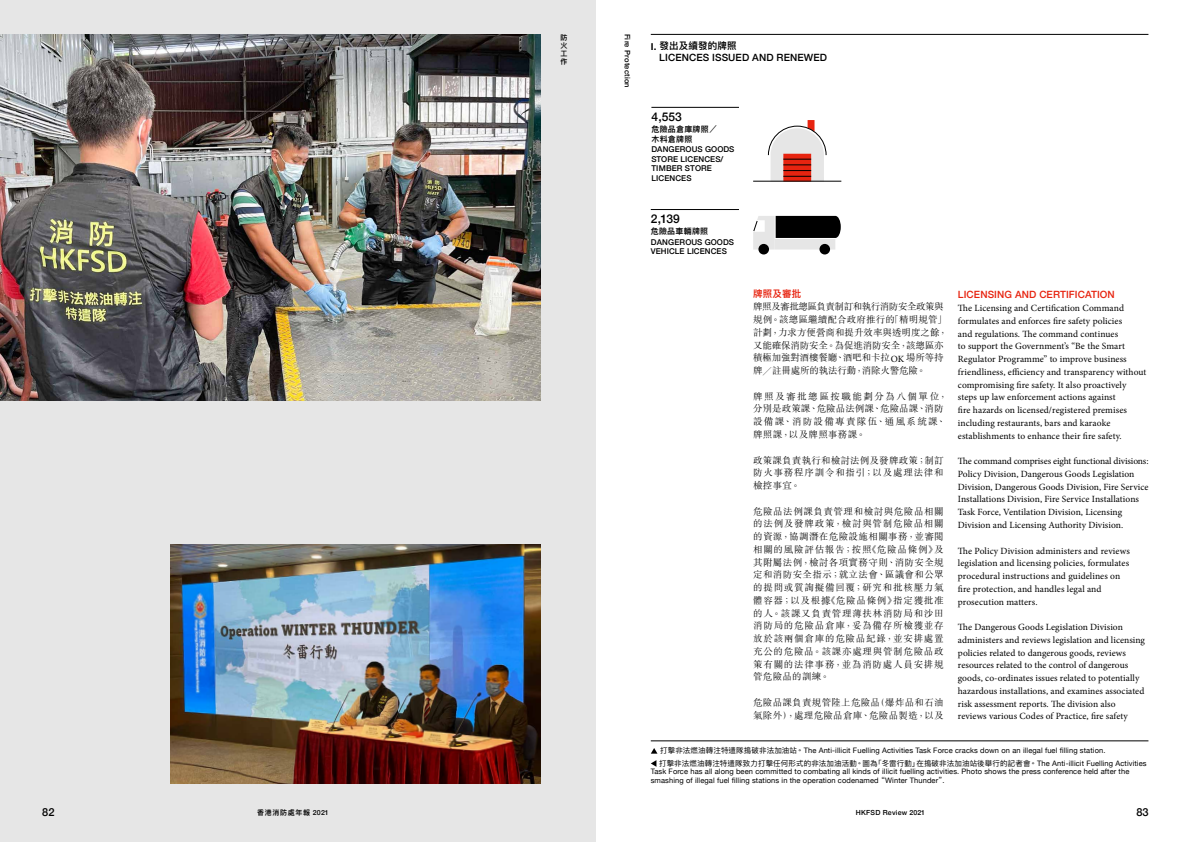
<style>
.page{position:relative;width:1191px;height:842px;background:#fff}
.page>*{position:absolute;margin:0;border:0;box-sizing:border-box;transform-origin:0 0}
.t1{font:500 12px "Helvetica Neue";letter-spacing:.01em;color:#000}
.t2{font:500 11px "Helvetica Neue";color:#000}
.t3{font:500 10px "Helvetica Neue";letter-spacing:.01em;color:#e72410}
.t4{font:500 10px "Helvetica Neue";letter-spacing:.01em;color:#000}
.t5{font:9.5px/12.8px "Minion Pro";letter-spacing:.005em;color:#000}
.t6{font:300 9.5px/12.8px "M Sung HK";letter-spacing:.02em;color:#000;text-align:justify}
.t7{font:300 9.5px/12.8px "M Sung HK";letter-spacing:-.02em;color:#000}
.t8{font:300 9.5px/12.8px "M Sung HK";letter-spacing:.135em;color:#000}
.t9{font:600 9.5px "Ping Fang HK";letter-spacing:.02em;color:#000}
.t10{font:600 9.5px "Ping Fang HK";letter-spacing:.02em;color:#e72410}
.t11{font:500 8px/9.5px "Helvetica Neue";letter-spacing:.01em;color:#000}
.t12{font:600 8px/10px "Ping Fang HK";letter-spacing:.03em;color:#000}
.t13{font:7.5px/8.5px "Helvetica Neue";letter-spacing:.015em;color:#000}
.t14{font:7.5px "Ping Fang HK";letter-spacing:.015em;color:#000}
.t15{font:500 7.5px "Helvetica Neue";letter-spacing:.025em;color:#000}
.t16{font:600 7px/7.9px "Ping Fang HK";letter-spacing:.1em;color:#000;text-align:justify}
.t17{font:500 7px "Helvetica Neue";letter-spacing:.025em;color:#000}
.s1{font-family:"Helvetica Neue";font-weight:700}
.s2{font-family:"Hiragino Sans CNS W3";font-weight:400}
.s3{font-family:"Minion Pro";font-weight:400}
.s4{font-family:"Adobe Song Std"}
.s5{font-family:"Ping Fang HK"}
.s6{font-family:"Helvetica Neue"}
.s7{font-family:"Helvetica Neue";font-weight:500}
</style>
<div class="page">
<div style="left:0;top:0;width:595px;height:842px;background:#e6e6e6"></div>
<img style="left:170px;top:544px;width:370px;height:239px">
<img style="left:0;top:34px;width:540px;height:366px">
<div style="left:819px;top:244px;width:11px;height:10px;background:#000;border-radius:50%"></div>
<div style="left:758px;top:244px;width:11px;height:10px;background:#000;border-radius:50%"></div>
<svg style="left:753px;top:216px;width:87px;height:33px;background:#717171"></svg>
<svg style="left:767px;top:120px;width:60px;height:61px"></svg>
<hr style="left:753px;top:181px;width:88px;height:1px;background:#000">
<hr style="left:651px;top:34px;width:497px;height:1px;background:#000">
<hr style="left:651px;top:107px;width:88px;height:1px;background:#000">
<hr style="left:651px;top:209px;width:88px;height:1px;background:#000">
<svg style="left:651px;top:760px;width:5px;height:7px"></svg>
<svg style="left:651px;top:748px;width:6px;height:6px"></svg>
<hr style="left:651px;top:740px;width:497px;height:1px;background:#000">
<p class="t16" style="left:560px;top:33px;width:8px">防火工作</p>
<p class="t15" style="left:633px;top:34px;width:55px;rotate:90deg">Fire Protection</p>
<p class="t9" style="left:651px;top:40px;width:87px"><span class="s1">I.</span> 發出及續發的牌照</p>
<p class="t4" style="left:659px;top:50px;width:169px">LICENCES ISSUED AND RENEWED</p>
<p class="t1" style="left:651px;top:107px;width:32px">4,553</p>
<p class="t12" style="left:651px;top:124px;width:67px">危險品倉庫牌照<span class="s2">／</span>木料倉牌照</p>
<p class="t11" style="left:651px;top:144px;width:85px">DANGEROUS GOODS<br>STORE LICENCES/<br>TIMBER STORE<br>LICENCES</p>
<p class="t1" style="left:651px;top:209px;width:31px">2,139</p>
<p class="t12" style="left:651px;top:226px;width:59px">危險品車輛牌照</p>
<p class="t11" style="left:651px;top:236px;width:85px">DANGEROUS GOODS<br>VEHICLE LICENCES</p>
<p class="t10" style="left:753px;top:288px;width:50px">牌照及審批</p>
<p class="t7" style="left:753px;top:300px;width:196px">牌照及審批總區負責制訂和執行消防安全政策與規例。該總區繼續配合政府推行的「精明規管」計劃，力求方便營商和提升效率與透明度之餘，又能確保消防安全。為促進消防安全，該總區亦積極加強對酒樓餐廳、酒吧和卡拉<span class="s3">OK</span> 場所等持牌<span class="s4">／</span>註冊處所的執法行動，消除火警危險。</p>
<p class="t8" style="left:753px;top:389px;width:196px">牌照及審批總區按職能劃分為八個單位，分別是政策課、危險品法例課、危險品課、消防設備課、消防設備專責隊伍、通風系統課、牌照課，以及牌照事務課。</p>
<p class="t6" style="left:753px;top:453px;width:192px">政策課負責執行和檢討法例及發牌政策；制訂防火事務程序訓令和指引；以及處理法律和檢控事宜。</p>
<p class="t6" style="left:753px;top:504px;width:192px">危險品法例課負責管理和檢討與危險品相關的法例及發牌政策，檢討與管制危險品相關的資源，協調潛在危險設施相關事務，並審閱相關的風險評估報告；按照《危險品條例》及其附屬法例，檢討各項實務守則、消防安全規定和消防安全指示；就立法會、區議會和公眾的提問或質詢擬備回覆；研究和批核壓力氣體容器；以及根據《危險品條例》指定獲批准的人。該課又負責管理薄扶林消防局和沙田消防局的危險品倉庫，妥為備存所檢獲並存放於該兩個倉庫的危險品紀錄，並安排處置充公的危險品。該課亦處理與管制危險品政策有關的法律事務，並為消防處人員安排規管危險品的訓練。</p>
<p class="t6" style="left:753px;top:695px;width:192px">危險品課負責規管陸上危險品（爆炸品和石油氣除外），處理危險品倉庫、危險品製造，以及</p>
<p class="t3" style="left:958px;top:286px;width:158px">LICENSING AND CERTIFICATION</p>
<p class="t5" style="left:958px;top:302px;width:190px">The Licensing and Certification Command formulates and enforces fire safety policies<br>and regulations. The command continues<br>to support the Government’s “Be the Smart Regulator Programme” to improve business friendliness, efficiency and transparency without compromising fire safety. It also proactively steps up law enforcement actions against<br>fire hazards on licensed/registered premises including restaurants, bars and karaoke establishments to enhance their fire safety.</p>
<p class="t5" style="left:958px;top:455px;width:192px">The command comprises eight functional divisions:<br>Policy Division, Dangerous Goods Legislation Division, Dangerous Goods Division, Fire Service Installations Division, Fire Service Installations Task Force, Ventilation Division, Licensing Division and Licensing Authority Division.</p>
<p class="t5" style="left:958px;top:544px;width:173px">The Policy Division administers and reviews legislation and licensing policies, formulates procedural instructions and guidelines on fire protection, and handles legal and prosecution matters.</p>
<p class="t5" style="left:958px;top:621px;width:189px">The Dangerous Goods Legislation Division administers and reviews legislation and licensing policies related to dangerous goods, reviews resources related to the control of dangerous goods, co-ordinates issues related to potentially hazardous installations, and examines associated risk assessment reports. The division also reviews various Codes of Practice, fire safety</p>
<p class="t13" style="left:660px;top:746px;width:447px"><span class="s5">打擊非法燃油轉注特遣隊搗破非法加油站。</span>The Anti-illicit Fuelling Activities Task Force cracks down on an illegal fuel filling station.</p>
<p class="t14" style="left:659px;top:758px;width:489px">打擊非法燃油轉注特遣隊致力打擊任何形式的非法加油活動。圖為「冬雷行動」在搗破非法加油站後舉行的記者會。<span class="s6">The Anti-illicit Fuelling Activities</span></p>
<p class="t13" style="left:651px;top:768px;width:480px">Task Force has all along been committed to combating all kinds of illicit fuelling activities. Photo shows the press conference held after the smashing of illegal fuel filling stations in the operation codenamed <span class="s5">“</span>Winter Thunder<span class="s5">”</span>.</p>
<p class="t2" style="left:42px;top:803px;width:14px">82</p>
<p class="t16" style="left:257px;top:808px;width:73px">香港消防處年報 <span class="s7">2021</span></p>
<p class="t17" style="left:855px;top:807px;width:71px">HKFSD Review 2021</p>
<p class="t2" style="left:1136px;top:803px;width:14px">83</p>
</div>
